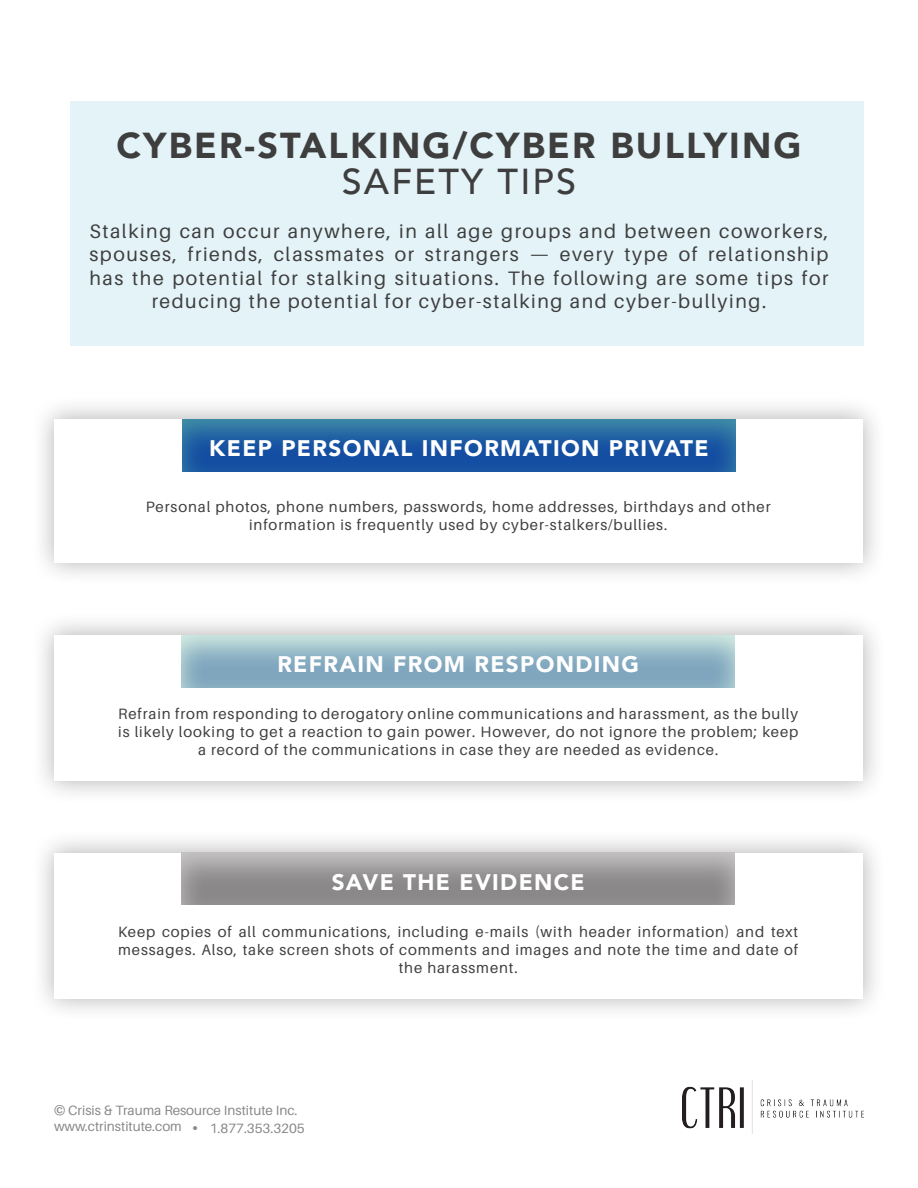
<style>
.page{position:relative;width:918px;height:1188px;background:#fff}
.page>*{position:absolute;margin:0;border:0;box-sizing:border-box;transform-origin:0 0}
.Paragraph_Style_2{font:900 36px/36px "Avenir";letter-spacing:.06em;color:#3e3e3e;text-align:center}
.Paragraph_Style_1{font:900 22.5px "Avenir";letter-spacing:.06em;color:#fff}
.Paragraph_Style_2-2{font:19.5px/23.4px "Aileron";letter-spacing:.08em;color:#3e3e3e;text-align:center}
.Paragraph_Style_2-3{font:15px/18px "Aileron";letter-spacing:.06em;color:#3e3e3e;text-align:center}
.Paragraph_Style_1-2{font:15px/18px "Aileron";letter-spacing:.06em;color:#3e3e3e;text-align:center}
.t1{font:13.5px "Aileron";color:#8a8888}
.s1{font-weight:500}
</style>
<div class="page">
<div style="left:32px;top:396px;width:854px;height:190px;background:#231f20;opacity:.35"></div>
<div style="left:55px;top:419px;width:808px;height:144px;background:#fff"></div>
<svg style="left:182px;top:417px;width:555px;height:55px;background:#2663a5"></svg>
<div style="left:31px;top:612px;width:855px;height:192px;background:#231f20;opacity:.35"></div>
<div style="left:54px;top:635px;width:808px;height:146px;background:#fff"></div>
<svg style="left:181px;top:633px;width:556px;height:55px;background:#97b9c8"></svg>
<div style="left:31px;top:830px;width:855px;height:192px;background:#231f20;opacity:.35"></div>
<div style="left:54px;top:853px;width:808px;height:146px;background:#fff"></div>
<svg style="left:181px;top:851px;width:555px;height:54px;background:#9c9a9a"></svg>
<div style="left:70px;top:101px;width:793px;height:245px;background:#e4f3f8"></div>
<img style="left:683px;top:1081px;width:181px;height:53px">
<p class="Paragraph_Style_2" style="left:116px;top:126px;width:687px">CYBER-STALKING/CYBER BULLYING<br><span class="s1">SAFETY TIPS</span></p>
<p class="Paragraph_Style_2-2" style="left:89px;top:220px;width:741px">Stalking can occur anywhere, in all age groups and between coworkers, spouses, friends, classmates or strangers — every type of relationship has the potential for stalking situations. The following are some tips for reducing the potential for cyber-stalking and cyber-bullying.</p>
<p class="Paragraph_Style_1" style="left:209px;top:429px;width:501px">KEEP PERSONAL INFORMATION PRIVATE</p>
<p class="Paragraph_Style_1-2" style="left:146px;top:498px;width:626px">Personal photos, phone numbers, passwords, home addresses, birthdays and other information is frequently used by cyber-stalkers/bullies.</p>
<p class="Paragraph_Style_1" style="left:277px;top:645px;width:363px">REFRAIN FROM RESPONDING</p>
<p class="Paragraph_Style_2-3" style="left:118px;top:705px;width:682px">Refrain from responding to derogatory online communications and harassment, as the bully is likely looking to get a reaction to gain power. However, do not ignore the problem; keep a record of the communications in case they are needed as evidence.</p>
<p class="Paragraph_Style_1" style="left:332px;top:863px;width:255px">SAVE THE EVIDENCE</p>
<p class="Paragraph_Style_2-3" style="left:118px;top:923px;width:682px">Keep copies of all communications, including e-mails (with header information) and text messages. Also, take screen shots of comments and images and note the time and date of the harassment.</p>
<p class="t1" style="left:54px;top:1103px;width:245px">© Crisis &amp; Trauma Resource Institute Inc.</p>
<p class="t1" style="left:54px;top:1119px;width:252px">www.ctrinstitute.com • 1.877.353.3205</p>
</div>
